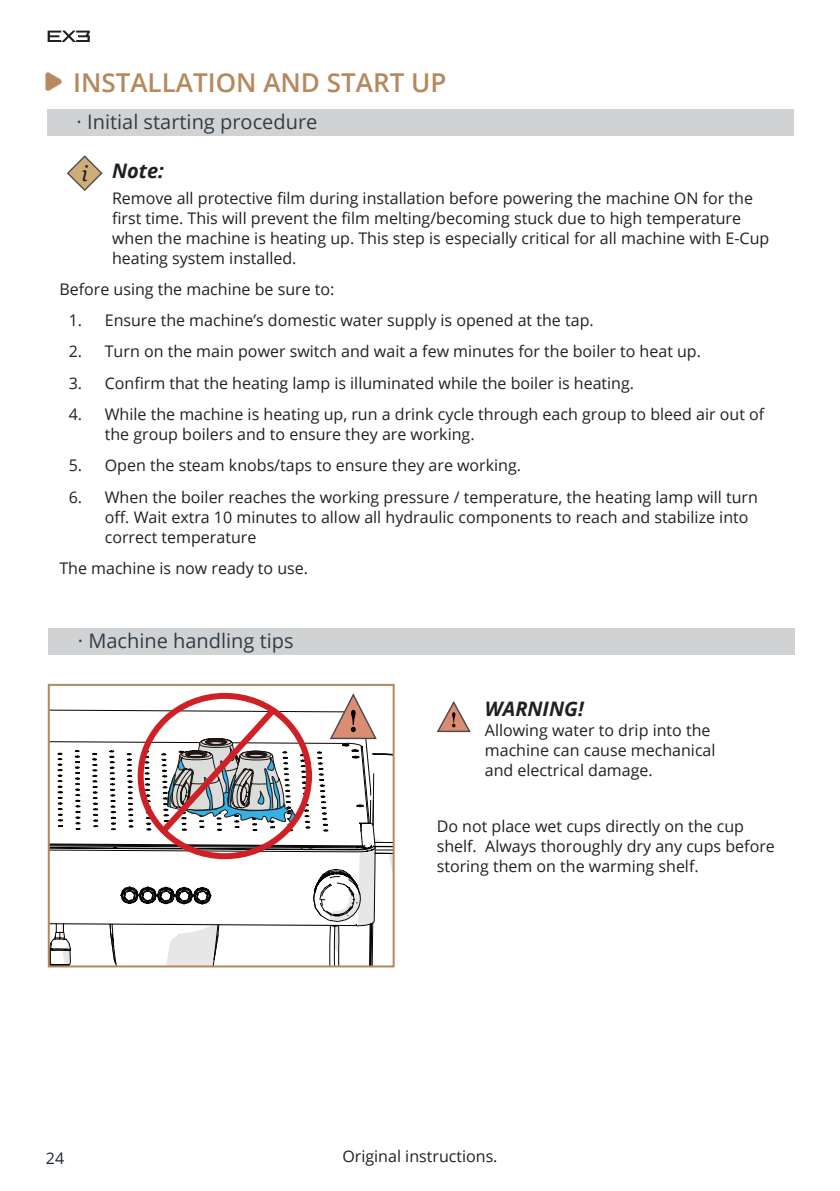
<style>
.page{position:relative;width:840px;height:1191px;background:#fff}
.page>*{position:absolute;margin:0;border:0;box-sizing:border-box;transform-origin:0 0}
.headline_02{font:600 26px "Open Sans";color:#b6885c}
.t1{font:italic 21.8px "Georgia";color:#231f20}
.subhead{font:20px "Open Sans";color:#323d47}
.Paragraph_normal{font:italic 700 20px "Open Sans";color:#231f20}
.Paragraph_normal-2{font:16px/20px "Open Sans";color:#231f20}
.t2{font:16px "Open Sans";color:#172938}
</style>
<div class="page">
<svg style="left:48px;top:31px;width:42px;height:11px"></svg>
<div style="left:48px;top:684px;width:346px;height:283px;border:2px solid #b6885c"></div>
<svg style="left:437px;top:701px;width:34px;height:32px"></svg>
<svg style="left:49px;top:693px;width:344px;height:273px"></svg>
<div style="left:48px;top:628px;width:746px;height:27px;background:#d1d2d4"></div>
<img style="left:45px;top:72px;width:17px;height:19px">
<div style="left:47px;top:109px;width:746px;height:27px;background:#d1d2d4"></div>
<svg style="left:67px;top:155px;width:36px;height:36px"></svg>
<p class="headline_02" style="left:73px;top:65px;width:375px">INSTALLATION AND START UP</p>
<p class="subhead" style="left:77px;top:108px;width:242px">· Initial starting procedure</p>
<p class="t1" style="left:81px;top:160px;width:8px">i</p>
<p class="Paragraph_normal" style="left:112px;top:156px;width:53px">Note:</p>
<p class="Paragraph_normal-2" style="left:112px;top:187px;width:658px">Remove all protective film during installation before powering the machine ON for the first time. This will prevent the film melting/becoming stuck due to high temperature when the machine is heating up. This step is especially critical for all machine with E-Cup heating system installed.</p>
<p class="Paragraph_normal-2" style="left:59px;top:278px;width:276px">Before using the machine be sure to:</p>
<p class="Paragraph_normal-2" style="left:69px;top:310px;width:526px">1. Ensure the machine’s domestic water supply is opened at the tap.</p>
<p class="Paragraph_normal-2" style="left:69px;top:341px;width:633px">2. Turn on the main power switch and wait a few minutes for the boiler to heat up.</p>
<p class="Paragraph_normal-2" style="left:69px;top:372px;width:566px">3. Confirm that the heating lamp is illuminated while the boiler is heating.</p>
<p class="Paragraph_normal-2" style="left:105px;top:404px;width:660px;text-indent:-36px">4. While the machine is heating up, run a drink cycle through each group to bleed air out of the group boilers and to ensure they are working.</p>
<p class="Paragraph_normal-2" style="left:69px;top:455px;width:453px">5. Open the steam knobs/taps to ensure they are working.</p>
<p class="Paragraph_normal-2" style="left:105px;top:486px;width:654px;text-indent:-36px">6. When the boiler reaches the working pressure / temperature, the heating lamp will turn off. Wait extra 10 minutes to allow all hydraulic components to reach and stabilize into correct temperature</p>
<p class="Paragraph_normal-2" style="left:59px;top:558px;width:250px">The machine is now ready to use.</p>
<p class="subhead" style="left:78px;top:627px;width:217px">· Machine handling tips</p>
<p class="Paragraph_normal" style="left:484px;top:695px;width:100px">WARNING!</p>
<p class="Paragraph_normal-2" style="left:484px;top:720px;width:232px">Allowing water to drip into the machine can cause mechanical and electrical damage.</p>
<p class="Paragraph_normal-2" style="left:436px;top:816px;width:339px">Do not place wet cups directly on the cup shelf. Always thoroughly dry any cups before storing them on the warming shelf.</p>
<p class="t2" style="left:46px;top:1147px;width:20px">24</p>
<p class="Paragraph_normal-2" style="left:342px;top:1145px;width:156px">Original instructions.</p>
</div>
